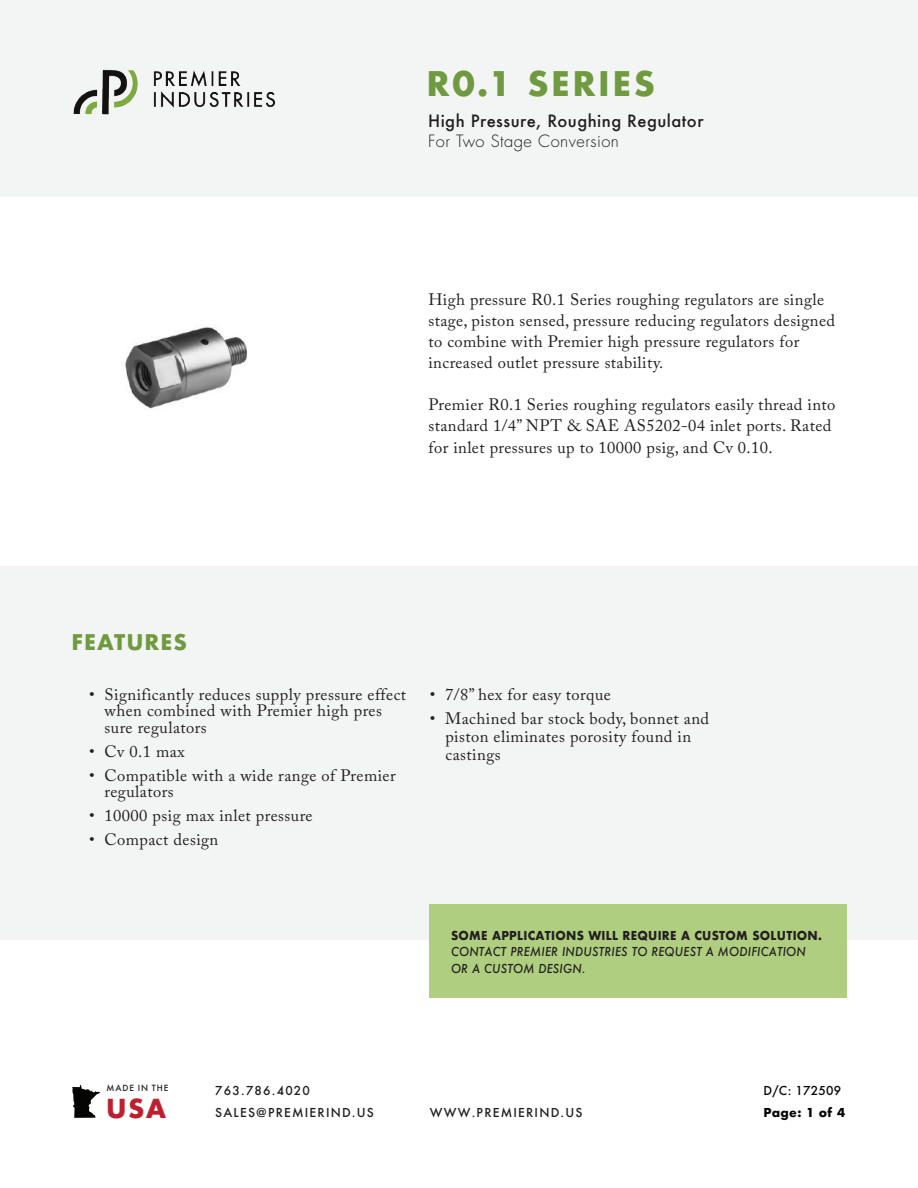
<style>
.page{position:relative;width:918px;height:1188px;background:#fff}
.page>*{position:absolute;margin:0;border:0;box-sizing:border-box;transform-origin:0 0}
.t1{font:700 33px "Futura";letter-spacing:.075em;color:#709a3f}
.t2{font:700 25.5px "Futura Std";color:#be1f2e}
.t3{font:700 21px "Futura";letter-spacing:.05em;color:#709a3f}
.t4{font:16.5px/21px "Adobe Caslon Pro";letter-spacing:.025em;color:#231f20}
.t5{font:500 16.5px "Futura";letter-spacing:.03em;color:#211e1e}
.t6{font:300 16.5px "Futura Std";letter-spacing:.03em;color:#211e1e}
.t7{font:italic 500 12px/16.5px "Futura";letter-spacing:.025em;color:#231f20;scale:.94 1}
.t8{font:500 12px/22.2px "Futura";letter-spacing:.1em;color:#211e1e}
.t9{font:700 12px "Futura";letter-spacing:.025em;color:#231f20;scale:.94 1}
.t10{font:500 12px "Futura";letter-spacing:.025em;color:#050504}
.t11{font:700 12px "Futura";letter-spacing:.025em;color:#050504}
.t12{font:500 8.25px "Futura";letter-spacing:.105em;color:#211e1e}
</style>
<div class="page">
<img style="left:125px;top:326px;width:123px;height:83px">
<div style="left:0;top:566px;width:918px;height:374px;background:#f3f5f5"></div>
<div style="left:429px;top:905px;width:417px;height:93px;background:#afce7f"></div>
<svg style="left:72px;top:1085px;width:29px;height:33px"></svg>
<div style="left:0;top:0;width:918px;height:196px;background:#f3f5f5"></div>
<img style="left:73px;top:70px;width:202px;height:45px">
<h1 class="t1" style="left:427px;top:60px;width:230px">R0.1 SERIES</h1>
<p class="t5" style="left:428px;top:110px;width:277px">High Pressure, Roughing Regulator</p>
<p class="t6" style="left:428px;top:131px;width:192px">For Two Stage Conversion</p>
<p class="t4" style="left:428px;top:289px;width:408px">High pressure R0.1 Series roughing regulators are single stage, piston sensed, pressure reducing regulators designed to combine with Premier high pressure regulators for increased outlet pressure stability.</p>
<p class="t4" style="left:428px;top:394px;width:409px">Premier R0.1 Series roughing regulators easily thread into standard 1/4” NPT &amp; SAE AS5202-04 inlet ports. Rated</p>
<p class="t4" style="left:428px;top:437px;width:346px">for inlet pressures up to 10000 psig, and Cv 0.10.</p>
<p class="t3" style="left:71px;top:627px;width:117px">FEATURES</p>
<p class="t4" style="left:105px;top:686px;width:303px;line-height:16.5px;text-indent:-15px">• Significantly reduces supply pressure effect when combined with Premier high pres sure regulators</p>
<p class="t4" style="left:89px;top:741px;width:97px">• Cv 0.1 max</p>
<p class="t4" style="left:105px;top:767px;width:293px;line-height:16.5px;text-indent:-15px">• Compatible with a wide range of Premier regulators</p>
<p class="t4" style="left:89px;top:805px;width:225px">• 10000 psig max inlet pressure</p>
<p class="t4" style="left:89px;top:829px;width:131px">• Compact design</p>
<p class="t4" style="left:430px;top:684px;width:182px">• 7/8” hex for easy torque</p>
<p class="t4" style="left:445px;top:709px;width:265px;line-height:18px;text-indent:-15px">• Machined bar stock body, bonnet and piston eliminates porosity found in castings</p>
<p class="t9" style="left:451px;top:926px;width:396px">SOME APPLICATIONS WILL REQUIRE A CUSTOM SOLUTION.</p>
<p class="t7" style="left:451px;top:943px;width:379px">CONTACT PREMIER INDUSTRIES TO REQUEST A MODIFICATION<br>OR A CUSTOM DESIGN.</p>
<p class="t12" style="left:107px;top:1082px;width:63px">MADE IN THE</p>
<h2 class="t2" style="left:107px;top:1091px;width:61px">USA</h2>
<p class="t11" style="left:763px;top:1104px;width:83px">Page: 1 of 4</p>
<p class="t10" style="left:763px;top:1082px;width:79px">D/C: 172509</p>
<p class="t8" style="left:215px;top:1079px;width:160px">763.786.4020<br>SALES@PREMIERIND.US</p>
<p class="t8" style="left:430px;top:1101px;width:154px">WWW.PREMIERIND.US</p>
</div>
